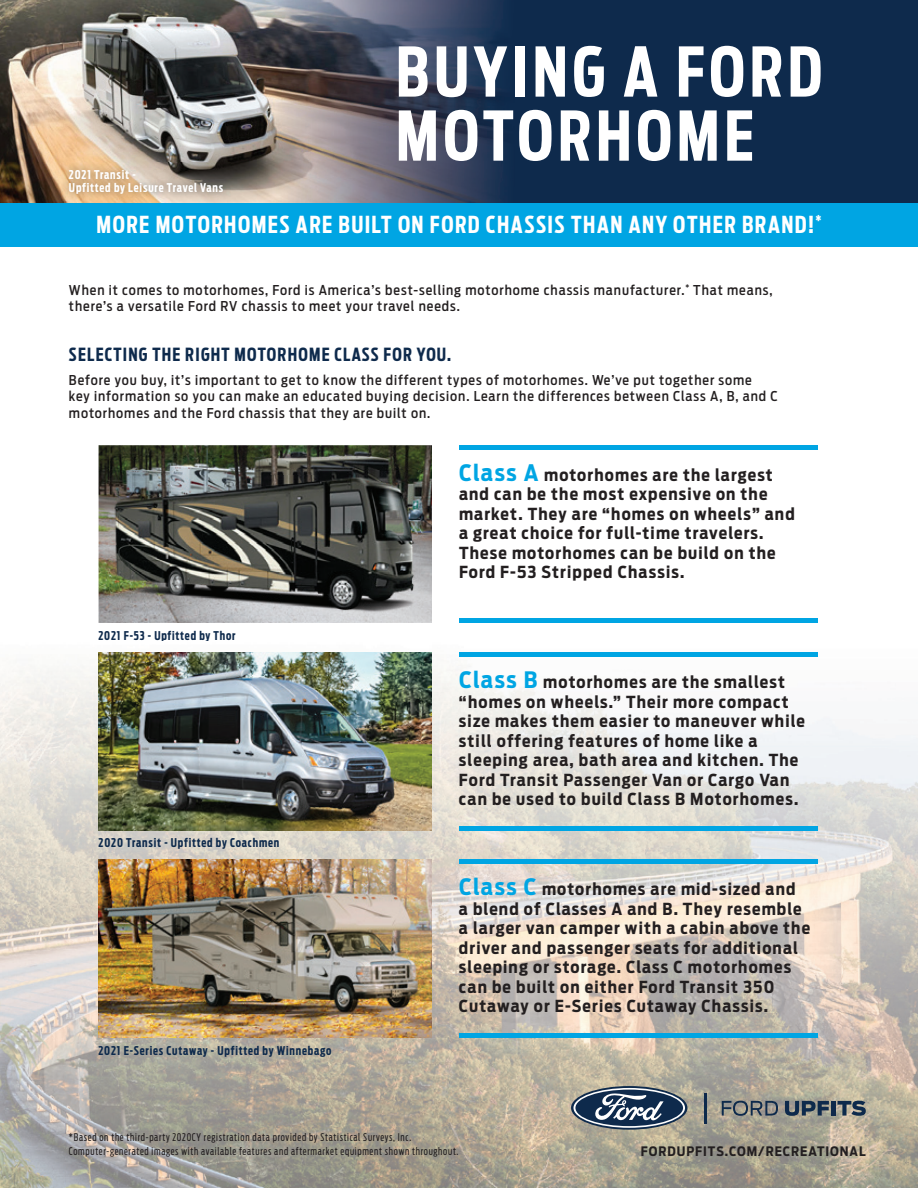
<style>
.page{position:relative;width:918px;height:1188px;background:#fff}
.page>*{position:absolute;margin:0;border:0;box-sizing:border-box;transform-origin:0 0}
.t1{font:700 67.8px/64.1px "Ford Antenna Extra Cond";letter-spacing:.07em;color:#fff}
.t2{font:700 23.25px "Ford Antenna Extra Cond";letter-spacing:.065em;color:#fff}
.t3{font:700 22.5px "Ford Antenna Cond";letter-spacing:.065em;color:#00a5e3}
.t4{font:700 18px "Ford Antenna Extra Cond";letter-spacing:.07em;color:#0e2a4c}
.t5{font:700 16.5px/19.5px "Ford Antenna Cond";letter-spacing:.07em;color:#231f20}
.t6{font:500 13.5px/16.5px "Ford Antenna Cond";letter-spacing:.07em;color:#231f20}
.t7{font:700 13.05px "Ford Antenna Cond";letter-spacing:.07em;color:#231f20}
.t8{font:700 12px "Ford Antenna Extra Cond";letter-spacing:.07em;color:#0e2a4c}
.t9{font:700 12px/12.6px "Ford Antenna Extra Cond";letter-spacing:.07em;color:#fff}
.t10{font:10.5px "Ford Antenna Extra Cond";letter-spacing:.07em;color:#231f20}
</style>
<div class="page">
<div style="left:0;top:0;width:918px;height:220px;background:#0e2a4c"></div>
<img style="left:0;top:0;width:503px;height:203px">
<div style="left:0;top:203px;width:918px;height:43px;background:#00a5e3"></div>
<img style="left:99px;top:445px;width:333px;height:178px">
<img style="left:112px;top:476px;width:308px;height:140px">
<img style="left:0;top:652px;width:918px;height:536px">
<img style="left:99px;top:653px;width:333px;height:177px">
<img style="left:99px;top:860px;width:333px;height:178px">
<svg style="left:571px;top:1086px;width:116px;height:44px"></svg>
<svg style="left:573px;top:1088px;width:112px;height:40px;background:#5e6e80"></svg>
<svg style="left:722px;top:1101px;width:56px;height:15px"></svg>
<svg style="left:785px;top:1101px;width:44px;height:15px"></svg>
<div style="left:831px;top:1101px;width:5px;height:15px;background:#0e2a4c"></div>
<svg style="left:838px;top:1101px;width:28px;height:15px"></svg>
<hr style="left:705px;top:1093px;width:2px;height:30px;background:#0e2a4c">
<div style="left:459px;top:445px;width:359px;height:5px;background:#00a5e3"></div>
<hr style="left:459px;top:653px;width:359px;height:4px;background:#00a5e3">
<hr style="left:459px;top:860px;width:359px;height:4px;background:#00a5e3">
<hr style="left:459px;top:619px;width:359px;height:4px;background:#00a5e3">
<hr style="left:459px;top:826px;width:359px;height:4px;background:#00a5e3">
<div style="left:459px;top:1033px;width:359px;height:5px;background:#00a5e3"></div>
<p class="t9" style="left:69px;top:170px;width:156px">2021 Transit -<br>Upfitted by Leisure Travel Vans</p>
<h1 class="t1" style="left:396px;top:49px;width:428px">BUYING A FORD<br>MOTORHOME</h1>
<p class="t2" style="left:97px;top:216px;width:726px">MORE MOTORHOMES ARE BUILT ON FORD CHASSIS THAN ANY OTHER BRAND!<sup>*</sup></p>
<p class="t6" style="left:69px;top:283px;width:705px">When it comes to motorhomes, Ford is America’s best-selling motorhome chassis manufacturer.<sup>*</sup> That means, there’s a versatile Ford RV chassis to meet your travel needs.</p>
<h2 class="t4" style="left:69px;top:349px;width:384px">SELECTING THE RIGHT MOTORHOME CLASS FOR YOU.</h2>
<p class="t6" style="left:69px;top:373px;width:710px">Before you buy, it’s important to get to know the different types of motorhomes. We’ve put together some<br>key information so you can make an educated buying decision. Learn the differences between Class A, B, and C motorhomes and the Ford chassis that they are built on.</p>
<p class="t8" style="left:98px;top:631px;width:139px">2021 F-53 - Upfitted by Thor</p>
<p class="t8" style="left:98px;top:839px;width:182px">2020 Transit - Upfitted by Coachmen</p>
<p class="t8" style="left:98px;top:1046px;width:235px">2021 E-Series Cutaway - Upfitted by Winnebago</p>
<h3 class="t3" style="left:459px;top:465px;width:81px">Class A</h3>
<p class="t5" style="left:459px;top:467px;width:337px;text-indent:85px">motorhomes are the largest and can be the most expensive on the market. They are “homes on wheels” and a great choice for full-time travelers.<br>These motorhomes can be build on the Ford F-53 Stripped Chassis.</p>
<h3 class="t3" style="left:459px;top:672px;width:80px">Class B</h3>
<p class="t5" style="left:459px;top:674px;width:347px;text-indent:84px">motorhomes are the smallest “homes on wheels.” Their more compact size makes them easier to maneuver while still offering features of home like a sleeping area, bath area and kitchen. The Ford Transit Passenger Van or Cargo Van can be used to build Class B Motorhomes.</p>
<h3 class="t3" style="left:459px;top:879px;width:79px">Class C</h3>
<p class="t5" style="left:459px;top:882px;width:353px;text-indent:83px">motorhomes are mid-sized and<br>a blend of Classes A and B. They resemble a larger van camper with a cabin above the driver and passenger seats for additional sleeping or storage. Class C motorhomes can be built on either Ford Transit 350<br>Cutaway or E-Series Cutaway Chassis.</p>
<p class="t10" style="left:69px;top:1134px;width:344px">*Based on the third-party 2020CY registration data provided by Statistical Surveys, Inc.</p>
<p class="t10" style="left:69px;top:1147px;width:391px">Computer-generated images with available features and aftermarket equipment shown throughout.</p>
<p class="t7" style="left:641px;top:1146px;width:227px">FORDUPFITS.COM/RECREATIONAL</p>
</div>
